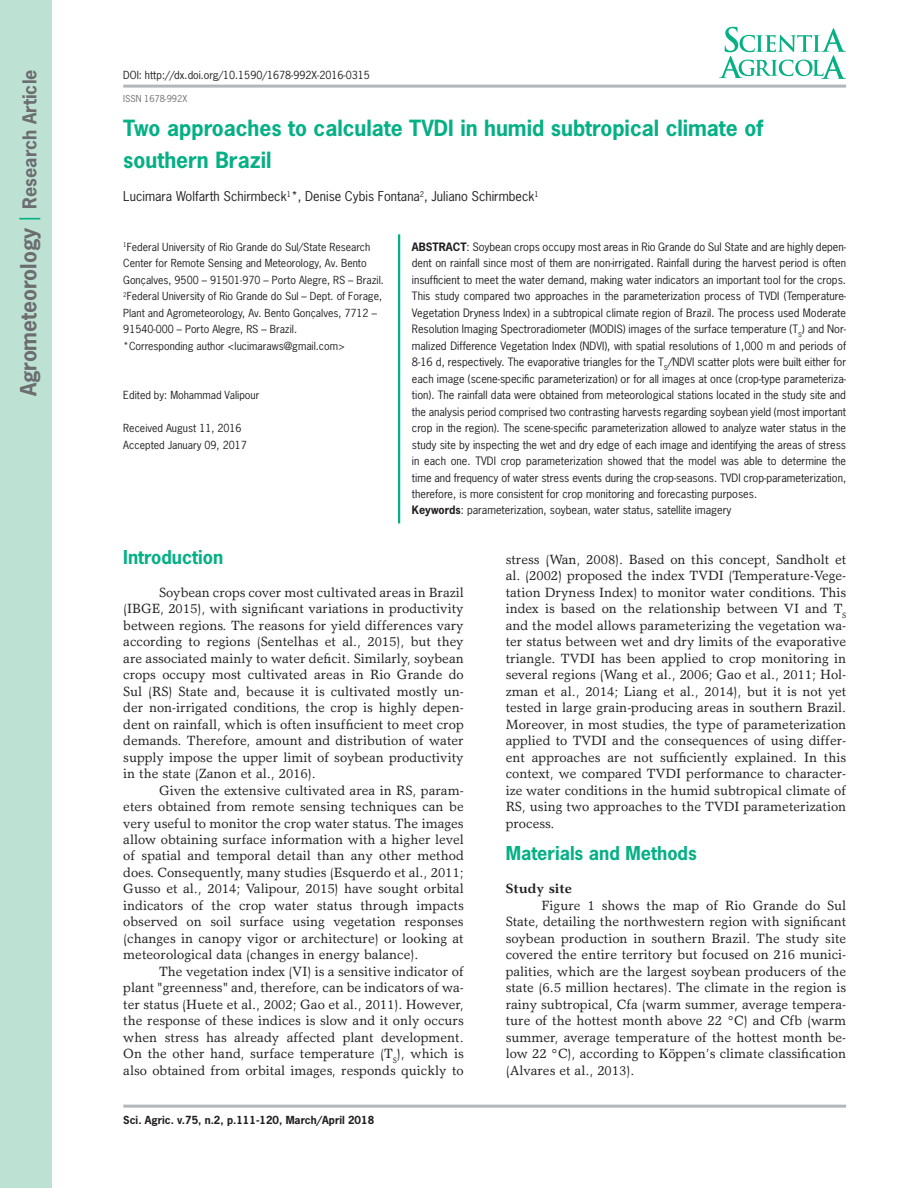
<style>
.page{position:relative;width:918px;height:1188px;background:#fff}
.page>*{position:absolute;margin:0;border:0;box-sizing:border-box;transform-origin:0 0}
._01-_título{font:700 21px "News Gothic";color:#05b085}
.t1{font:700 21px "News Gothic";color:#6c6d70}
._05_-_subitítulo{font:700 18px "News Gothic";color:#05b085}
._07_-_Paragrafo{font:13.5px/16.5px "Garth Graphic";color:#231f20;text-align:justify}
._05a-Sub-Subtítulo{font:700 13.5px "Garth Graphic";color:#231f20}
._02-_autores{font:12.75px "News Gothic";color:#231f20}
._04_-_abstract___key{font:10.8px/16.5px "News Gothic";color:#231f20;text-align:justify}
._03_-_filiação{font:10.5px/16.5px "News Gothic";color:#231f20}
.t2{font:700 10.5px "News Gothic";color:#231f20}
.t3{font:9px "News Gothic";color:#6c6d70}
.s1{font-weight:400;color:#05b085}
.s2{font-size:18px}
.s3{font-weight:700}
</style>
<div class="page">
<svg style="left:719px;top:27px;width:127px;height:52px"></svg>
<div style="left:0;top:0;width:51px;height:1188px;background:#bde2d4"></div>
<hr style="left:123px;top:85px;width:723px;height:3px;background:#b2b7bb">
<hr style="left:123px;top:1105px;width:723px;height:3px;background:#b2b7bb">
<hr style="left:398px;top:234px;width:2px;height:289px;background:#05b085">
<p class="t1" style="left:15px;top:396px;width:328px;rotate:-90deg">Agrometeorology <span class="s1">|</span> <span class="s2">Research Article</span></p>
<p class="_03_-_filiação" style="left:123px;top:66px;width:248px">DOI: http://dx.doi.org/10.1590/1678-992X-2016-0315</p>
<p class="t3" style="left:123px;top:93px;width:65px">ISSN 1678-992X</p>
<p class="_01-_título" style="left:123px;top:114px;width:642px">Two approaches to calculate TVDI in humid subtropical climate of</p>
<p class="_01-_título" style="left:123px;top:147px;width:150px">southern Brazil</p>
<p class="_02-_autores" style="left:123px;top:188px;width:417px">Lucimara Wolfarth Schirmbeck<sup>1</sup>*, Denise Cybis Fontana<sup>2</sup>, Juliano Schirmbeck<sup>1</sup></p>
<p class="_03_-_filiação" style="left:123px;top:239px;width:262px"><sup>1</sup>Federal University of Rio Grande do Sul/State Research<br>Center for Remote Sensing and Meteorology, Av. Bento<br>Gonçalves, 9500 – 91501-970 – Porto Alegre, RS – Brazil.</p>
<p class="_03_-_filiação" style="left:123px;top:288px;width:260px"><sup>2</sup>Federal University of Rio Grande do Sul – Dept. of Forage,<br>Plant and Agrometeorology, Av. Bento Gonçalves, 7712 –<br>91540-000 – Porto Alegre, RS – Brazil.</p>
<p class="_03_-_filiação" style="left:123px;top:337px;width:223px">*Corresponding author &lt;lucimaraws@gmail.com&gt;</p>
<p class="_03_-_filiação" style="left:123px;top:387px;width:138px">Edited by: Mohammad Valipour</p>
<p class="_03_-_filiação" style="left:123px;top:420px;width:120px">Received August 11, 2016</p>
<p class="_03_-_filiação" style="left:123px;top:436px;width:125px">Accepted January 09, 2017</p>
<p class="_04_-_abstract___key" style="left:412px;top:238px;width:436px"><span class="s3">ABSTRACT</span>: Soybean crops occupy most areas in Rio Grande do Sul State and are highly depen&shy;dent on rainfall since most of them are non-irrigated. Rainfall during the harvest period is often insufficient to meet the water demand, making water indicators an important tool for the crops.<br>This study compared two approaches in the parameterization process of TVDI (Temperature-Vegetation Dryness Index) in a subtropical climate region of Brazil. The process used Moderate Resolution Imaging Spectroradiometer (MODIS) images of the surface temperature (T<sub>S</sub>) and Nor&shy;malized Difference Vegetation Index (NDVI), with spatial resolutions of 1,000 m and periods of 8-16 d, respectively. The evaporative triangles for the T<sub>S</sub>/NDVI scatter plots were built either for each image (scene-specific parameterization) or for all images at once (crop-type parameteriza&shy;tion). The rainfall data were obtained from meteorological stations located in the study site and the analysis period comprised two contrasting harvests regarding soybean yield (most important crop in the region). The scene-specific parameterization allowed to analyze water status in the study site by inspecting the wet and dry edge of each image and identifying the areas of stress in each one. TVDI crop parameterization showed that the model was able to determine the time and frequency of water stress events during the crop-seasons. TVDI crop-parameterization, therefore, is more consistent for crop monitoring and forecasting purposes.</p>
<p class="_04_-_abstract___key" style="left:412px;top:502px;width:321px"><span class="s3">Keywords</span>: parameterization, soybean, water status, satellite imagery</p>
<p class="_05_-_subitítulo" style="left:123px;top:545px;width:101px">Introduction</p>
<p class="_07_-_Paragrafo" style="left:123px;top:584px;width:342px;text-indent:36px">Soybean crops cover most cultivated areas in Brazil (IBGE, 2015), with significant variations in productivity between regions. The reasons for yield differences vary according to regions (Sentelhas et al., 2015), but they are associated mainly to water deficit. Similarly, soybean crops occupy most cultivated areas in Rio Grande do Sul (RS) State and, because it is cultivated mostly un&shy;der non-irrigated conditions, the crop is highly depen&shy;dent on rainfall, which is often insufficient to meet crop demands. Therefore, amount and distribution of water supply impose the upper limit of soybean productivity in the state (Zanon et al., 2016).</p>
<p class="_07_-_Paragrafo" style="left:123px;top:782px;width:342px;text-indent:36px">Given the extensive cultivated area in RS, param&shy;eters obtained from remote sensing techniques can be very useful to monitor the crop water status. The images allow obtaining surface information with a higher level of spatial and temporal detail than any other method does. Consequently, many studies (Esquerdo et al., 2011; Gusso et al., 2014; Valipour, 2015) have sought orbital indicators of the crop water status through impacts observed on soil surface using vegetation responses (changes in canopy vigor or architecture) or looking at meteorological data (changes in energy balance).</p>
<p class="_07_-_Paragrafo" style="left:123px;top:963px;width:342px;text-indent:36px">The vegetation index (VI) is a sensitive indicator of plant "greenness" and, therefore, can be indicators of wa&shy;ter status (Huete et al., 2002; Gao et al., 2011). However, the response of these indices is slow and it only occurs when stress has already affected plant development.<br>On the other hand, surface temperature (T<sub>S</sub>), which is also obtained from orbital images, responds quickly to</p>
<p class="t2" style="left:123px;top:1113px;width:252px">Sci. Agric. v.75, n.2, p.111-120, March/April 2018</p>
<p class="_07_-_Paragrafo" style="left:506px;top:551px;width:342px">stress (Wan, 2008). Based on this concept, Sandholt et al. (2002) proposed the index TVDI (Temperature-Vege&shy;tation Dryness Index) to monitor water conditions. This index is based on the relationship between VI and T<sub>S </sub>and the model allows parameterizing the vegetation wa&shy;ter status between wet and dry limits of the evaporative triangle. TVDI has been applied to crop monitoring in several regions (Wang et al., 2006; Gao et al., 2011; Hol&shy;zman et al., 2014; Liang et al., 2014), but it is not yet tested in large grain-producing areas in southern Brazil.<br>Moreover, in most studies, the type of parameterization applied to TVDI and the consequences of using differ&shy;ent approaches are not sufficiently explained. In this context, we compared TVDI performance to character&shy;ize water conditions in the humid subtropical climate of RS, using two approaches to the TVDI parameterization process.</p>
<p class="_05_-_subitítulo" style="left:506px;top:842px;width:193px">Materials and Methods</p>
<p class="_05a-Sub-Subtítulo" style="left:506px;top:881px;width:68px">Study site</p>
<p class="_07_-_Paragrafo" style="left:506px;top:897px;width:342px;text-indent:36px">Figure 1 shows the map of Rio Grande do Sul State, detailing the northwestern region with significant soybean production in southern Brazil. The study site covered the entire territory but focused on 216 munici&shy;palities, which are the largest soybean producers of the state (6.5 million hectares). The climate in the region is rainy subtropical, Cfa (warm summer, average tempera&shy;ture of the hottest month above 22 °C) and Cfb (warm summer, average temperature of the hottest month be&shy;low 22 °C), according to Köppen’s climate classification (Alvares et al., 2013).</p>
</div>
